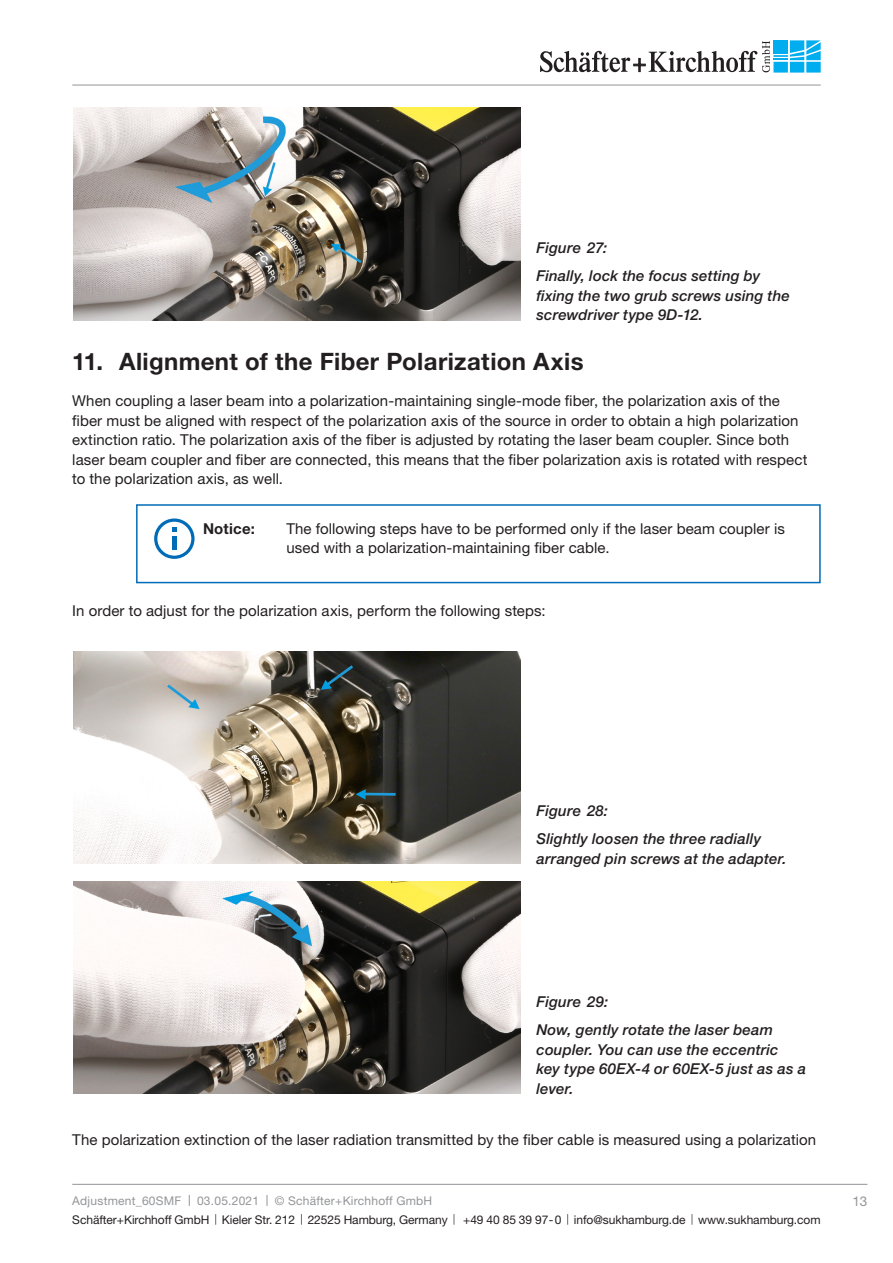
<style>
.page{position:relative;width:893px;height:1263px;background:#fff}
.page>*{position:absolute;margin:0;border:0;box-sizing:border-box;transform-origin:0 0}
.t1{font:700 24px "Helvetica Neue";letter-spacing:.015em;color:#231f20}
.S_K_Fließtext{font:15px/19.5px "Helvetica Neue";letter-spacing:.005em;color:#231f20}
.Bildlegende___seitli{font:italic 500 15px/19.5px "Helvetica Neue";letter-spacing:.01em;color:#231f20}
.t2{font:700 15px "Helvetica Neue";letter-spacing:.01em;color:#231f20}
.t3{font:13.5px "Helvetica Neue";color:#939598}
.t4{font:12px "Helvetica Neue";letter-spacing:-.005em;color:#231f20}
.t5{font:12px "Helvetica Neue";letter-spacing:.02em;color:#939598}
</style>
<div class="page">
<svg style="left:773px;top:72px;width:15px;height:1px"></svg>
<div style="left:790px;top:62px;width:14px;height:11px;background:#69cff5"></div>
<svg style="left:806px;top:72px;width:15px;height:1px"></svg>
<svg style="left:540px;top:40px;width:281px;height:32px"></svg>
<hr style="left:72px;top:85px;width:749px;height:1px;background:#939598">
<hr style="left:72px;top:1184px;width:795px;height:1px;background:#939598">
<img style="left:74px;top:108px;width:446px;height:212px">
<div style="left:136px;top:504px;width:685px;height:79px;border:2px solid #006cb7"></div>
<svg style="left:154px;top:518px;width:41px;height:40px"></svg>
<img style="left:74px;top:651px;width:446px;height:213px">
<img style="left:74px;top:881px;width:446px;height:213px">
<p class="Bildlegende___seitli" style="left:536px;top:238px;width:72px">Figure 27:</p>
<p class="Bildlegende___seitli" style="left:536px;top:266px;width:255px">Finally, lock the focus setting by fixing the two grub screws using the screwdriver type 9D-12.</p>
<p class="t1" style="left:72px;top:346px;width:513px">11. Alignment of the Fiber Polarization Axis</p>
<p class="S_K_Fließtext" style="left:72px;top:391px;width:737px">When coupling a laser beam into a polarization-maintaining single-mode fiber, the polarization axis of the fiber must be aligned with respect of the polarization axis of the source in order to obtain a high polarization extinction ratio. The polarization axis of the fiber is adjusted by rotating the laser beam coupler. Since both laser beam coupler and fiber are connected, this means that the fiber polarization axis is rotated with respect to the polarization axis, as well.</p>
<p class="S_K_Fließtext" style="left:286px;top:518px;width:500px">The following steps have to be performed only if the laser beam coupler is used with a polarization-maintaining fiber cable.</p>
<p class="t2" style="left:203px;top:519px;width:53px">Notice:</p>
<p class="S_K_Fließtext" style="left:72px;top:600px;width:475px">In order to adjust for the polarization axis, perform the following steps:</p>
<p class="Bildlegende___seitli" style="left:536px;top:801px;width:73px">Figure 28:</p>
<p class="Bildlegende___seitli" style="left:536px;top:829px;width:251px">Slightly loosen the three radially arranged pin screws at the adapter.</p>
<p class="Bildlegende___seitli" style="left:536px;top:992px;width:73px">Figure 29:</p>
<p class="Bildlegende___seitli" style="left:536px;top:1020px;width:271px">Now, gently rotate the laser beam coupler. You can use the eccentric<br>key type 60EX-4 or 60EX-5 just as as a lever.</p>
<p class="S_K_Fließtext" style="left:72px;top:1130px;width:745px">The polarization extinction of the laser radiation transmitted by the fiber cable is measured using a polarization</p>
<p class="t5" style="left:72px;top:1193px;width:111px">Adjustment_60SMF</p>
<p class="t5" style="left:197px;top:1193px;width:64px">03.05.2021</p>
<p class="t5" style="left:275px;top:1193px;width:159px">© Schäfter+Kirchhoff GmbH</p>
<p class="t4" style="left:72px;top:1212px;width:377px">Schäfter+Kirchhoff GmbH Kieler Str. 212 22525 Hamburg, Germany</p>
<p class="t4" style="left:463px;top:1212px;width:359px">+49 40 85 39 97-0 info@sukhamburg.de www.sukhamburg.com</p>
<p class="t3" style="left:852px;top:1193px;width:17px">13</p>
</div>
